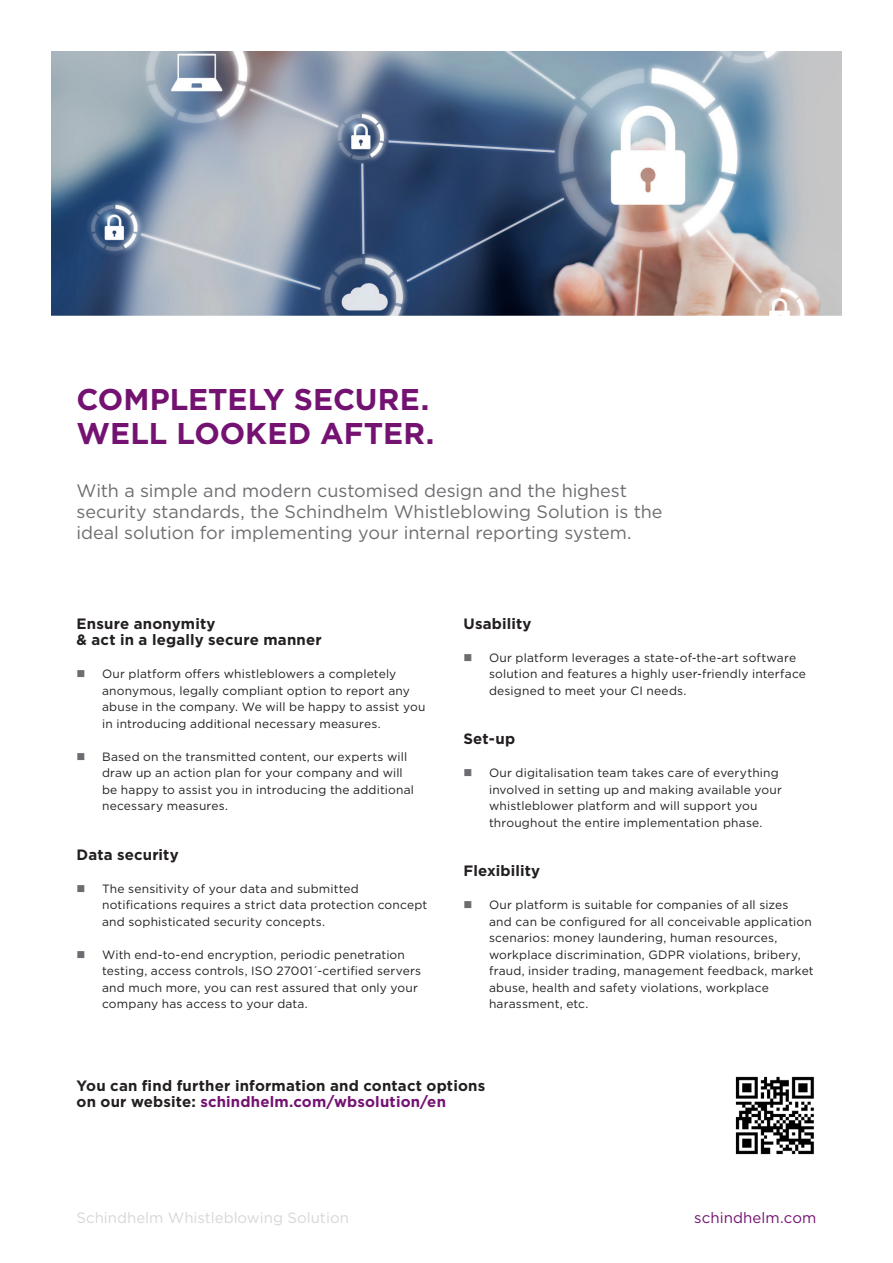
<style>
.page{position:relative;width:893px;height:1263px;background:#fff}
.page>*{position:absolute;margin:0;border:0;box-sizing:border-box;transform-origin:0 0}
.t1{font:700 30px/34.5px "Gotham";color:#741272}
.t2{font:18px/21px "Gotham";letter-spacing:-.005em;color:#6c6d70}
.t3{font:700 15px/16.5px "Gotham";letter-spacing:.01em;color:#231f20}
.t4{font:15px "Gotham";color:#d6d7d9}
.t5{font:15px "Gotham";letter-spacing:.005em;color:#741272}
.t6{font:12px/16.5px "Gotham";letter-spacing:.015em;color:#231f20}
.s1{color:#741272}
</style>
<div class="page">
<img style="left:51px;top:51px;width:791px;height:264px">
<img style="left:735px;top:1076px;width:79px;height:79px">
<h1 class="t1" style="left:77px;top:382px;width:359px">COMPLETELY SECURE.<br>WELL LOOKED AFTER.</h1>
<h2 class="t2" style="left:77px;top:479px;width:588px">With a simple and modern customised design and the highest security standards, the Schindhelm Whistleblowing Solution is the ideal solution for implementing your internal reporting system.</h2>
<p class="t3" style="left:77px;top:615px;width:247px">Ensure anonymity<br>&amp; act in a legally secure manner</p>
<p class="t6" style="left:102px;top:665px;width:325px">Our platform offers whistleblowers a completely anonymous, legally compliant option to report any abuse in the company. We will be happy to assist you in introducing additional necessary measures.</p>
<p class="t6" style="left:102px;top:748px;width:313px">Based on the transmitted content, our experts will draw up an action plan for your company and will be happy to assist you in introducing the additional necessary measures.</p>
<p class="t3" style="left:77px;top:846px;width:104px">Data security</p>
<p class="t6" style="left:102px;top:880px;width:327px">The sensitivity of your data and submitted notifications requires a strict data protection concept and sophisticated security concepts.</p>
<p class="t6" style="left:102px;top:946px;width:321px">With end-to-end encryption, periodic penetration testing, access controls, ISO 27001´-certified servers and much more, you can rest assured that only your company has access to your data.</p>
<p class="t3" style="left:463px;top:615px;width:70px">Usability</p>
<p class="t6" style="left:489px;top:649px;width:318px">Our platform leverages a state-of-the-art software solution and features a highly user-friendly interface designed to meet your CI needs.</p>
<p class="t3" style="left:463px;top:730px;width:53px">Set-up</p>
<p class="t6" style="left:489px;top:764px;width:294px">Our digitalisation team takes care of everything involved in setting up and making available your whistleblower platform and will support you throughout the entire implementation phase.</p>
<p class="t3" style="left:463px;top:862px;width:78px">Flexibility</p>
<p class="t6" style="left:489px;top:896px;width:326px">Our platform is suitable for companies of all sizes and can be configured for all conceivable application scenarios: money laundering, human resources, workplace discrimination, GDPR violations, bribery, fraud, insider trading, management feedback, market abuse, health and safety violations, workplace harassment, etc.</p>
<p class="t3" style="left:77px;top:1077px;width:410px">You can find further information and contact options on our website: <span class="s1">schindhelm.com/wbsolution/en</span></p>
<p class="t4" style="left:77px;top:1208px;width:274px">Schindhelm Whistleblowing Solution</p>
<p class="t5" style="left:694px;top:1208px;width:124px">schindhelm.com</p>
</div>
